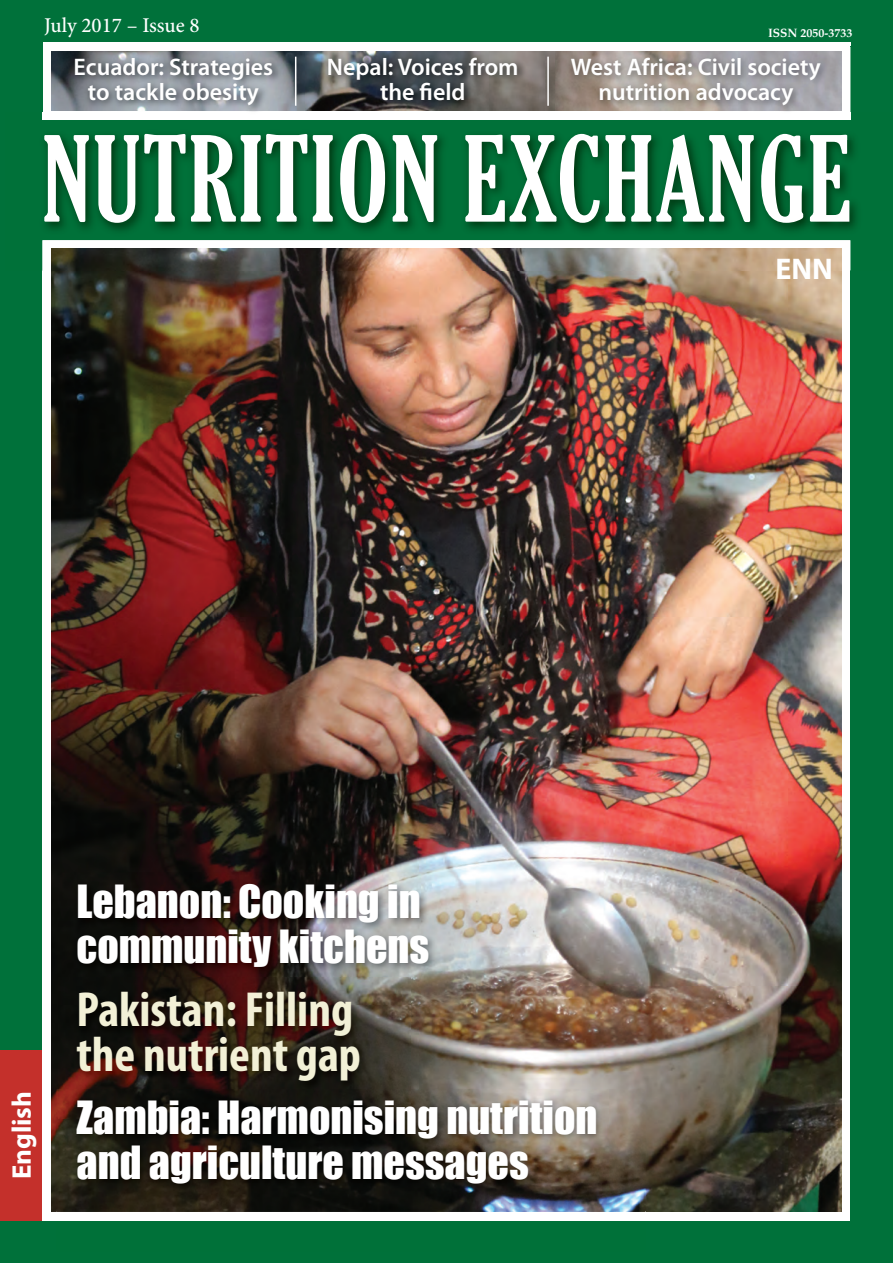
<style>
.page{position:relative;width:893px;height:1263px;background:#00713a}
.page>*{position:absolute;margin:0;border:0;box-sizing:border-box;transform-origin:0 0}
.t1{font:extra-condensed 114px "Gloucester";letter-spacing:.02em;color:#fff}
.t2{font:700 condensed 49.5px/45px "Myriad Pro";color:#f2f0d6}
.t3{font:42px/45px "Impact";color:#fff}
.t4{font:700 30px "Myriad Pro";color:#fff}
.t5{font:700 27px "Myriad Pro";color:#fff}
.t6{font:600 24px/25.5px "Myriad Pro";color:#fff;text-align:center}
.t7{font:500 21px "Minion Pro";color:#fff}
.t8{font:700 12px "Palatino";color:#fff}
</style>
<div class="page">
<div style="left:0;top:1050px;width:43px;height:170px;background:#c4302b"></div>
<div style="left:43px;top:43px;width:807px;height:76px;background:#fff"></div>
<div style="left:43px;top:240px;width:807px;height:980px;background:#fff"></div>
<img style="left:51px;top:270px;width:791px;height:942px">
<img style="left:42px;top:113px;width:815px;height:157px">
<svg style="left:43px;top:113px;width:5px;height:6px"></svg>
<img style="left:43px;top:240px;width:807px;height:30px">
<img style="left:51px;top:249px;width:791px;height:21px">
<img style="left:52px;top:872px;width:423px;height:132px">
<img style="left:58px;top:978px;width:353px;height:111px">
<img style="left:56px;top:1089px;width:590px;height:132px">
<img style="left:48px;top:111px;width:250px;height:23px">
<img style="left:51px;top:51px;width:254px;height:60px">
<img style="left:48px;top:134px;width:250px;height:6px">
<img style="left:554px;top:47px;width:299px;height:93px">
<img style="left:545px;top:51px;width:297px;height:60px">
<img style="left:554px;top:113px;width:296px;height:6px">
<img style="left:305px;top:51px;width:240px;height:89px">
<img style="left:298px;top:119px;width:7px;height:21px">
<svg style="left:298px;top:113px;width:7px;height:6px"></svg>
<svg style="left:298px;top:134px;width:4px;height:6px"></svg>
<img style="left:545px;top:119px;width:9px;height:21px">
<svg style="left:545px;top:113px;width:9px;height:6px"></svg>
<hr style="left:295px;top:57px;width:1px;height:49px;background:#fff">
<hr style="left:547px;top:57px;width:2px;height:49px;background:#fff">
<p class="t7" style="left:44px;top:17px;width:157px">July 2017 – Issue 8</p>
<p class="t8" style="left:768px;top:27px;width:86px">ISSN 2050-3733</p>
<p class="t6" style="left:74px;top:56px;width:201px">Ecuador: Strategies to tackle obesity</p>
<p class="t6" style="left:571px;top:56px;width:251px">West Africa: Civil society nutrition advocacy</p>
<p class="t6" style="left:327px;top:56px;width:193px">Nepal: Voices from the field</p>
<h1 class="t1" style="left:43px;top:114px;width:809px">NUTRITION EXCHANGE</h1>
<p class="t4" style="left:775px;top:257px;width:59px">ENN</p>
<p class="t5" style="left:12px;top:1179px;width:90px;rotate:-90deg">English</p>
<h3 class="t3" style="left:77px;top:878px;width:354px">Lebanon: Cooking in community kitchens</h3>
<h2 class="t2" style="left:77px;top:991px;width:286px">Pakistan: Filling the nutrient gap</h2>
<h3 class="t3" style="left:77px;top:1094px;width:522px">Zambia: Harmonising nutrition and agriculture messages</h3>
</div>
